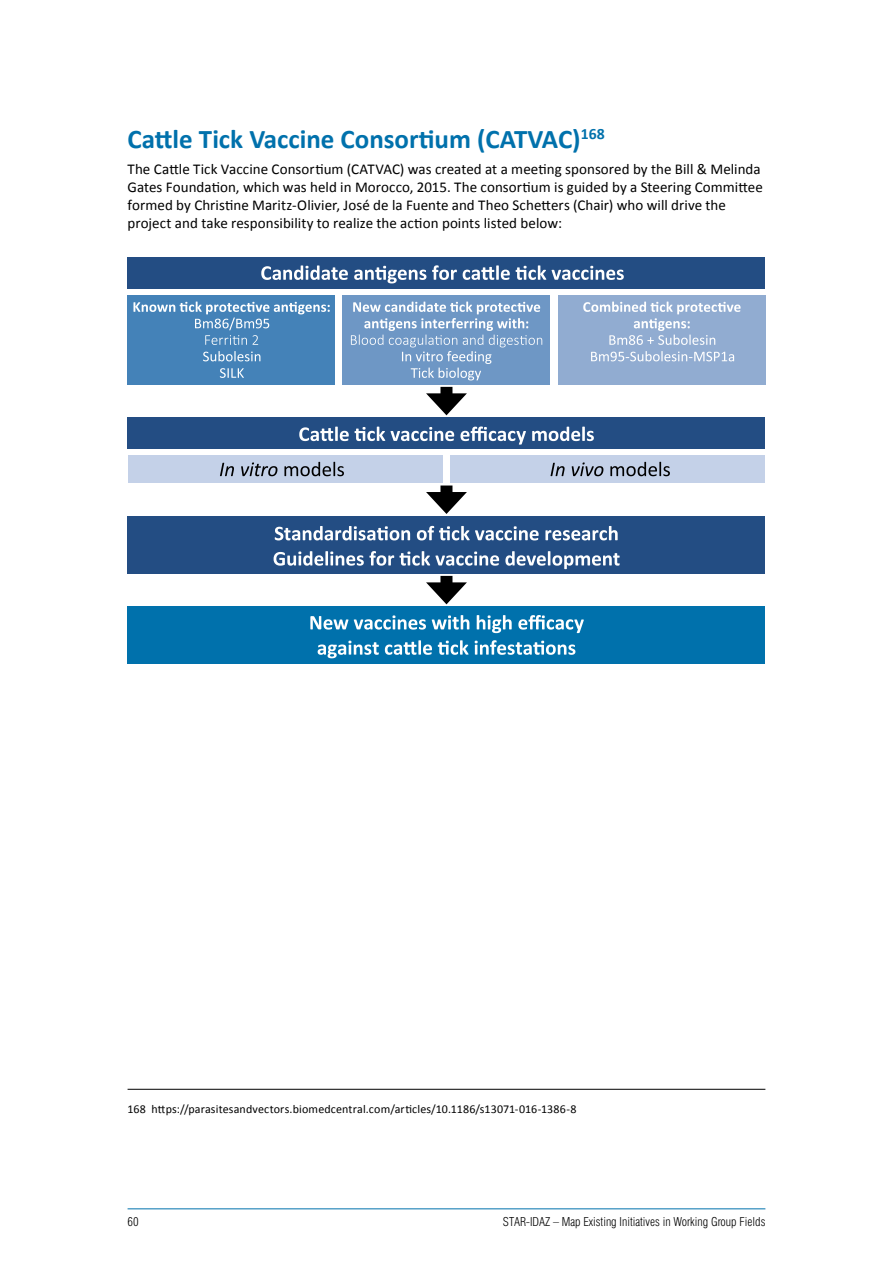
<style>
.page{position:relative;width:893px;height:1263px;background:#fff}
.page>*{position:absolute;margin:0;border:0;box-sizing:border-box;transform-origin:0 0}
.t1{font:700 27px "Calibri";color:#0071ac}
.t2{font:15px/18px "Calibri";letter-spacing:.005em;color:#000}
.t3{font:12px "Calibri";letter-spacing:.01em;color:#000}
.t4{font:300 condensed 12px "Swiss 721 BT";color:#000}
</style>
<div class="page">
<hr style="left:128px;top:1208px;width:637px;height:1px;background:#0071ac">
<div style="left:128px;top:257px;width:637px;height:31px;background:#234d83"></div>
<div style="left:558px;top:296px;width:207px;height:89px;background:#91acd1"></div>
<div style="left:343px;top:296px;width:207px;height:89px;background:#6e97c5"></div>
<div style="left:128px;top:296px;width:207px;height:89px;background:#4482b8"></div>
<svg style="left:261px;top:265px;width:363px;height:18px"></svg>
<div style="left:128px;top:516px;width:637px;height:58px;background:#234d83"></div>
<svg style="left:275px;top:526px;width:343px;height:14px"></svg>
<svg style="left:274px;top:551px;width:346px;height:18px"></svg>
<div style="left:128px;top:606px;width:637px;height:58px;background:#0071ac"></div>
<svg style="left:310px;top:615px;width:274px;height:18px"></svg>
<svg style="left:318px;top:640px;width:257px;height:18px"></svg>
<div style="left:440px;top:387px;width:12px;height:15px;background:#000"></div>
<svg style="left:426px;top:393px;width:41px;height:22px"></svg>
<div style="left:440px;top:485px;width:12px;height:16px;background:#000"></div>
<svg style="left:426px;top:492px;width:41px;height:22px"></svg>
<div style="left:440px;top:576px;width:12px;height:15px;background:#000"></div>
<svg style="left:426px;top:582px;width:41px;height:22px"></svg>
<svg style="left:133px;top:302px;width:197px;height:43px"></svg>
<svg style="left:203px;top:351px;width:57px;height:10px"></svg>
<svg style="left:220px;top:368px;width:24px;height:10px"></svg>
<div style="left:128px;top:417px;width:637px;height:32px;background:#234d83"></div>
<div style="left:128px;top:455px;width:314px;height:27px;background:#c4d1e8"></div>
<div style="left:450px;top:455px;width:315px;height:27px;background:#c4d1e8"></div>
<svg style="left:299px;top:426px;width:295px;height:19px"></svg>
<svg style="left:220px;top:463px;width:14px;height:13px"></svg>
<svg style="left:241px;top:462px;width:36px;height:14px"></svg>
<svg style="left:284px;top:462px;width:60px;height:14px"></svg>
<svg style="left:550px;top:463px;width:15px;height:13px"></svg>
<svg style="left:572px;top:462px;width:31px;height:14px"></svg>
<svg style="left:610px;top:462px;width:60px;height:14px"></svg>
<svg style="left:351px;top:302px;width:191px;height:78px"></svg>
<svg style="left:583px;top:302px;width:158px;height:43px"></svg>
<svg style="left:591px;top:351px;width:143px;height:10px"></svg>
<hr style="left:128px;top:1089px;width:637px;height:1px;background:#000">
<h1 class="t1" style="left:128px;top:122px;width:479px">Cattle Tick Vaccine Consortium (CATVAC)<sup>168</sup></h1>
<p class="t2" style="left:128px;top:160px;width:637px">The Cattle Tick Vaccine Consortium (CATVAC) was created at a meeting sponsored by the Bill &amp; Melinda Gates Foundation, which was held in Morocco, 2015. The consortium is guided by a Steering Committee formed by Christine Maritz-Olivier, José de la Fuente and Theo Schetters (Chair) who will drive the project and take responsibility to realize the action points listed below:</p>
<p class="t3" style="left:128px;top:1102px;width:450px">168 https://parasitesandvectors.biomedcentral.com/articles/10.1186/s13071-016-1386-8</p>
<p class="t4" style="left:128px;top:1215px;width:13px">60</p>
<p class="t4" style="left:503px;top:1215px;width:264px">STAR-IDAZ – Map Existing Initiatives in Working Group Fields</p>
</div>
